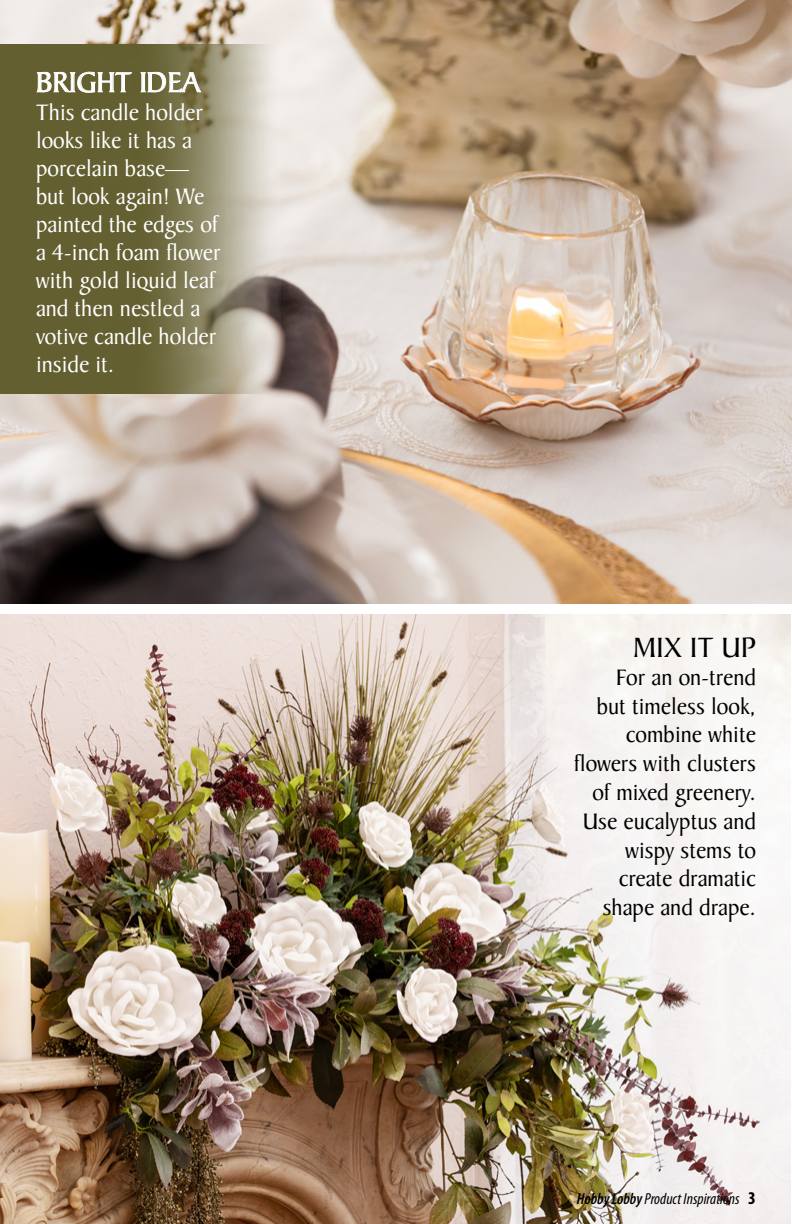
<style>
.page{position:relative;width:792px;height:1224px;background:#fff}
.page>*{position:absolute;margin:0;border:0;box-sizing:border-box;transform-origin:0 0}
.t1{font:30px "Baker Signet Pro";color:#fff}
.t2{font:30px "Baker Signet Pro";color:#000}
.t3{font:24px/28px "Baker Signet Pro";color:#fff}
.t4{font:24px/28.8px "Baker Signet Pro";color:#000;text-align:right}
.t5{font:italic condensed 16px "Myriad Pro";color:#000}
.s1{font-weight:600}
.s2{font-weight:700;font-style:normal;font-size:18px}
</style>
<div class="page">
<img style="left:0;top:0;width:792px;height:1224px">
<div style="left:0;top:604px;width:792px;height:10px;background:#fff"></div>
<svg style="left:0;top:45px;width:281px;height:348px;background:#7f7b55"></svg>
<svg style="left:634px;top:637px;width:48px;height:20px"></svg>
<svg style="left:692px;top:637px;width:22px;height:20px"></svg>
<svg style="left:723px;top:637px;width:32px;height:20px"></svg>
<svg style="left:37px;top:72px;width:94px;height:20px;background:#8f8c6b"></svg>
<svg style="left:141px;top:72px;width:60px;height:20px"></svg>
<p class="t1" style="left:36px;top:64px;width:166px">BRIGHT IDEA</p>
<p class="t3" style="left:36px;top:98px;width:186px">This candle holder looks like it has a porcelain base— but look again! We painted the edges of a 4-inch foam flower with gold liquid leaf and then nestled a votive candle holder inside it.</p>
<p class="t2" style="left:633px;top:629px;width:124px">MIX IT UP</p>
<p class="t4" style="left:574px;top:663px;width:184px">For an on-trend<br>but timeless look, combine white flowers with clusters of mixed greenery.<br>Use eucalyptus and wispy stems to create dramatic shape and drape.</p>
<p class="t5" style="left:577px;top:1189px;width:181px"><span class="s1">Hobby Lobby</span> Product Inspirations <span class="s2">3</span></p>
</div>
